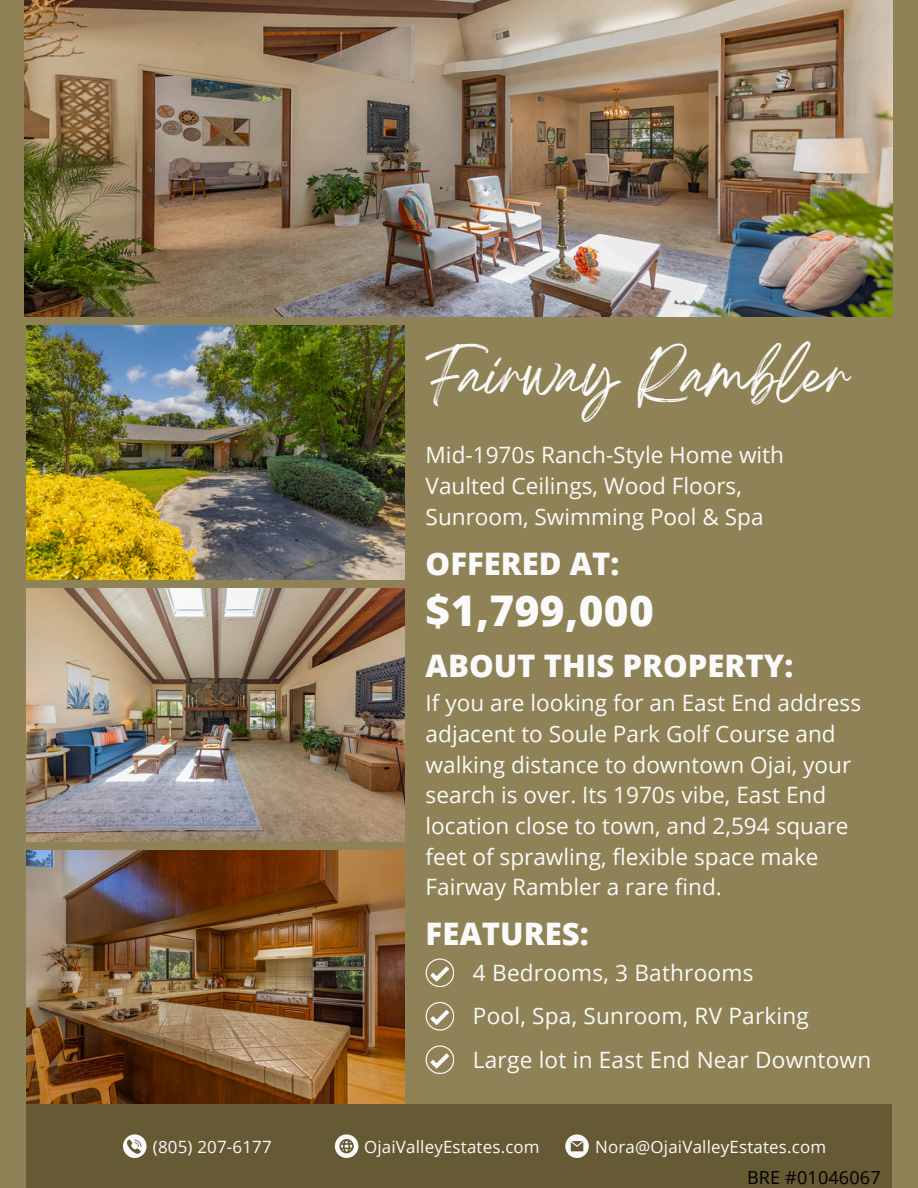
<style>
.page{position:relative;width:918px;height:1188px;background:#8f8256}
.page>*{position:absolute;margin:0;border:0;box-sizing:border-box;transform-origin:0 0}
.t1{font:48.45px "Breathing";color:#fafafa}
.t2{font:800 42.3px "Open Sans";letter-spacing:.01em;color:#fafafa}
.t3{font:800 31.05px "Open Sans";color:#fafafa}
.t4{font:22.5px/30.8px "Open Sans";color:#fafafa}
.t5{font:18px "Open Sans";letter-spacing:.01em;color:#000}
.t6{font:16.95px "Open Sans";letter-spacing:.01em;color:#fafafa}
</style>
<div class="page">
<img style="left:26px;top:326px;width:378px;height:253px">
<img style="left:25px;top:0;width:868px;height:317px">
<img style="left:26px;top:588px;width:378px;height:254px">
<img style="left:26px;top:851px;width:378px;height:253px">
<div style="left:26px;top:1104px;width:866px;height:84px;background:#655a34"></div>
<svg style="left:123px;top:1134px;width:24px;height:24px"></svg>
<svg style="left:565px;top:1134px;width:24px;height:24px"></svg>
<svg style="left:335px;top:1134px;width:23px;height:24px"></svg>
<svg style="left:426px;top:958px;width:28px;height:29px"></svg>
<svg style="left:426px;top:1002px;width:28px;height:28px"></svg>
<svg style="left:426px;top:1045px;width:28px;height:29px"></svg>
<h2 class="t1" style="left:426px;top:360px;width:427px">Fairway Rambler</h2>
<h3 class="t4" style="left:426px;top:439px;width:360px">Mid-1970s Ranch-Style Home with<br>Vaulted Ceilings, Wood Floors,<br>Sunroom, Swimming Pool &amp; Spa</h3>
<h3 class="t3" style="left:426px;top:542px;width:195px">OFFERED AT:</h3>
<h4 class="t2" style="left:426px;top:581px;width:230px">$1,799,000</h4>
<h4 class="t3" style="left:426px;top:644px;width:369px">ABOUT THIS PROPERTY:</h4>
<h4 class="t4" style="left:426px;top:687px;width:437px">If you are looking for an East End address adjacent to Soule Park Golf Course and walking distance to downtown Ojai, your search is over. Its 1970s vibe, East End location close to town, and 2,594 square feet of sprawling, flexible space make Fairway Rambler a rare find.</h4>
<p class="t3" style="left:426px;top:912px;width:165px">FEATURES:</p>
<p class="t4" style="left:473px;top:957px;width:282px">4 Bedrooms, 3 Bathrooms</p>
<h4 class="t4" style="left:473px;top:1000px;width:338px">Pool, Spa, Sunroom, RV Parking</h4>
<p class="t4" style="left:473px;top:1044px;width:400px">Large lot in East End Near Downtown</p>
<h4 class="t6" style="left:153px;top:1135px;width:120px">(805) 207-6177</h4>
<h3 class="t6" style="left:364px;top:1135px;width:177px">OjaiValleyEstates.com</h3>
<h1 class="t6" style="left:595px;top:1135px;width:233px">Nora@OjaiValleyEstates.com</h1>
<p class="t5" style="left:747px;top:1165px;width:135px">BRE #01046067</p>
</div>
